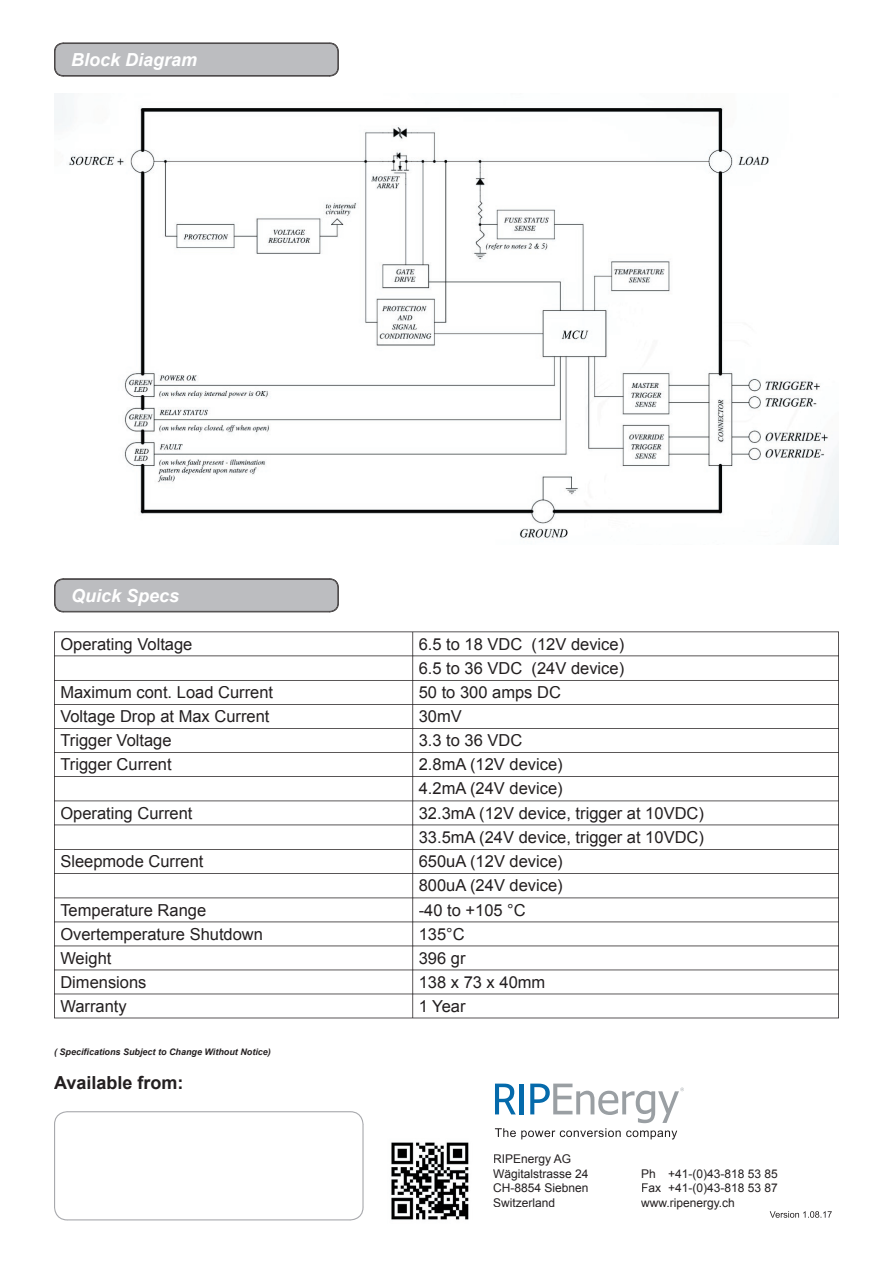
<style>
.page{position:relative;width:893px;height:1263px;background:#fff}
.page>*{position:absolute;margin:0;border:0;box-sizing:border-box;transform-origin:0 0}
.t1{font:italic 700 18px "Arial";color:#fff}
.t2{font:700 18px "Arial";color:#231f20}
.t3{font:16.5px/24px "Arial";color:#231f20}
.t4{font:12px/14.4px "Arial";color:#231f20}
.t5{font:italic 700 9px "Arial";color:#231f20}
</style>
<div class="page">
<svg style="left:54px;top:1111px;width:310px;height:109px"></svg>
<svg style="left:54px;top:578px;width:285px;height:34px;background:#b2b3b5"></svg>
<svg style="left:54px;top:43px;width:285px;height:34px;background:#b3b3b6"></svg>
<svg style="left:495px;top:1083px;width:189px;height:56px"></svg>
<svg style="left:770px;top:1211px;width:62px;height:7px"></svg>
<img style="left:391px;top:1142px;width:78px;height:78px">
<img style="left:54px;top:94px;width:785px;height:450px">
<svg style="left:54px;top:631px;width:785px;height:387px"></svg>
<p class="t1" style="left:71px;top:48px;width:128px">Block Diagram</p>
<p class="t1" style="left:71px;top:584px;width:110px">Quick Specs</p>
<p class="t3" style="left:60px;top:632px;width:134px">Operating Voltage</p>
<p class="t3" style="left:419px;top:632px;width:207px">6.5 to 18 VDC (12V device)<br>6.5 to 36 VDC (24V device)</p>
<p class="t3" style="left:60px;top:681px;width:214px">Maximum cont. Load Current</p>
<p class="t3" style="left:419px;top:681px;width:144px">50 to 300 amps DC</p>
<p class="t3" style="left:60px;top:705px;width:211px">Voltage Drop at Max Current</p>
<p class="t3" style="left:419px;top:705px;width:45px">30mV</p>
<p class="t3" style="left:60px;top:729px;width:113px">Trigger Voltage</p>
<p class="t3" style="left:419px;top:729px;width:105px">3.3 to 36 VDC</p>
<p class="t3" style="left:60px;top:753px;width:113px">Trigger Current</p>
<p class="t3" style="left:419px;top:753px;width:145px">2.8mA (12V device)<br>4.2mA (24V device)</p>
<p class="t3" style="left:60px;top:801px;width:134px">Operating Current</p>
<p class="t3" style="left:419px;top:801px;width:287px">32.3mA (12V device, trigger at 10VDC)<br>33.5mA (24V device, trigger at 10VDC)</p>
<p class="t3" style="left:60px;top:850px;width:145px">Sleepmode Current</p>
<p class="t3" style="left:419px;top:850px;width:145px">650uA (12V device)<br>800uA (24V device)</p>
<p class="t3" style="left:60px;top:898px;width:147px">Temperature Range</p>
<p class="t3" style="left:419px;top:898px;width:109px">-40 to +105 °C</p>
<p class="t3" style="left:60px;top:922px;width:204px">Overtemperature Shutdown</p>
<p class="t3" style="left:419px;top:922px;width:48px">135°C</p>
<p class="t3" style="left:60px;top:946px;width:53px">Weight</p>
<p class="t3" style="left:419px;top:946px;width:48px">396 gr</p>
<p class="t3" style="left:60px;top:970px;width:88px">Dimensions</p>
<p class="t3" style="left:419px;top:970px;width:128px">138 x 73 x 40mm</p>
<p class="t3" style="left:60px;top:994px;width:68px">Warranty</p>
<p class="t3" style="left:419px;top:994px;width:48px">1 Year</p>
<p class="t5" style="left:54px;top:1046px;width:218px">( Specifications Subject to Change Without Notice)</p>
<p class="t2" style="left:54px;top:1071px;width:131px">Available from:</p>
<p class="t4" style="left:493px;top:1152px;width:97px">RIPEnergy AG<br>Wägitalstrasse 24<br>CH-8854 Siebnen<br>Switzerland</p>
<p class="t4" style="left:641px;top:1166px;width:138px;text-align:justify">Ph +41-(0)43-818 53 85<br>Fax +41-(0)43-818 53 87 www.ripenergy.ch</p>
</div>
